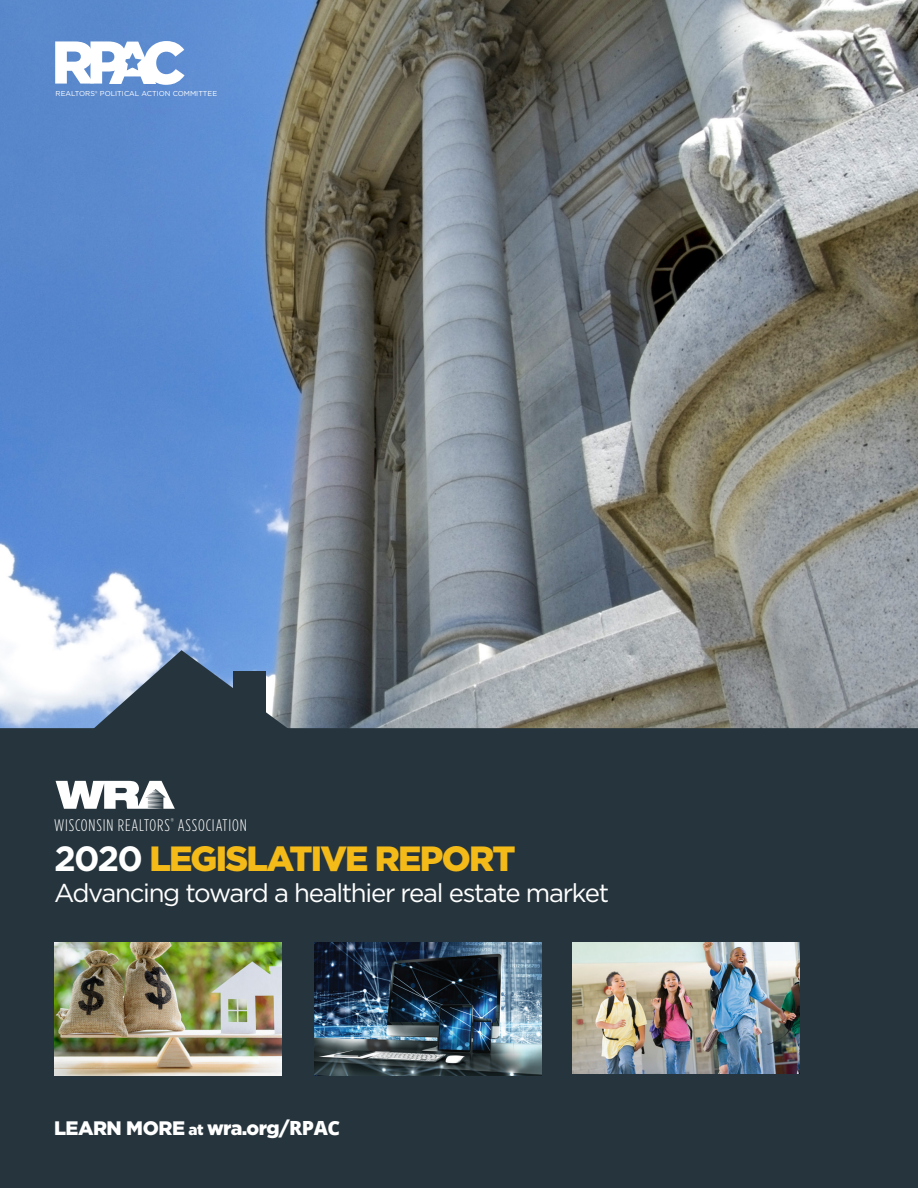
<style>
.page{position:relative;width:918px;height:1188px;background:#fff}
.page>*{position:absolute;margin:0;border:0;box-sizing:border-box;transform-origin:0 0}
.toc_section_heading{font:900 34.95px "Gotham";letter-spacing:-.05em;color:#f4ba18}
.toc_section_heading-2{font:25.8px "Gotham";letter-spacing:-.05em;color:#fff}
.Breakout_Subhead{font:900 19.5px "Gotham";letter-spacing:-.025em;color:#fff}
.section_title{font:300 16.65px "Gotham Condensed";letter-spacing:.05em;color:#fff}
.t1{font:7.2px "Gotham";color:#fff}
.s1{font-weight:700;color:#fff}
.s2{font-size:15.15px}
.s3{font-family:"Open Sans";font-weight:800}
</style>
<div class="page">
<img style="left:0;top:0;width:918px;height:728px">
<div style="left:0;top:728px;width:918px;height:460px;background:#26353d"></div>
<svg style="left:65px;top:650px;width:250px;height:202px;background:#475661"></svg>
<svg style="left:56px;top:781px;width:119px;height:28px"></svg>
<svg style="left:55px;top:41px;width:130px;height:44px"></svg>
<img style="left:315px;top:942px;width:227px;height:133px">
<img style="left:572px;top:942px;width:228px;height:131px">
<img style="left:54px;top:942px;width:227px;height:133px">
<p class="t1" style="left:56px;top:89px;width:163px">REALTORS® POLITICAL ACTION COMMITTEE</p>
<p class="section_title" style="left:54px;top:815px;width:194px">WISCONSIN REALTORS<sup>®</sup> ASSOCIATION</p>
<p class="toc_section_heading" style="left:54px;top:837px;width:463px"><span class="s1">2020</span> LEGISLATIVE REPORT</p>
<p class="toc_section_heading-2" style="left:54px;top:876px;width:557px">Advancing toward a healthier real estate market</p>
<p class="Breakout_Subhead" style="left:54px;top:1116px;width:288px">LEARN MORE <span class="s2">at</span> wra.org/<span class="s3">RPAC</span></p>
</div>
